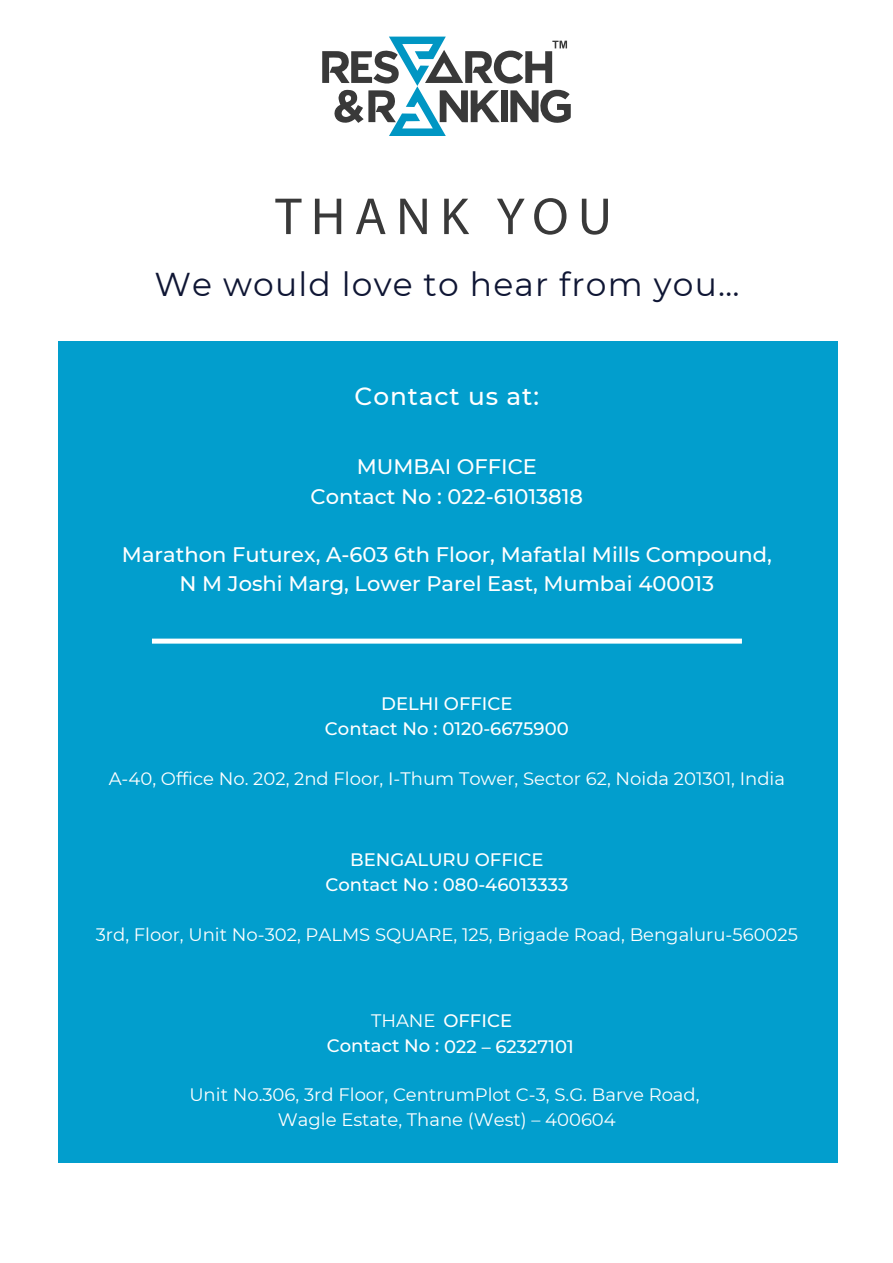
<style>
.page{position:relative;width:893px;height:1263px;background:#fff}
.page>*{position:absolute;margin:0;border:0;box-sizing:border-box;transform-origin:0 0}
.t1{font:52.5px "Myriad Pro";letter-spacing:.18em;color:#393939}
.t2{font:33px "Montserrat";letter-spacing:.035em;color:#0f1634}
.t3{font:500 24.75px "Montserrat";letter-spacing:.035em;color:#fff}
.t4{font:500 21px/29.2px "Montserrat";color:#fff;text-align:center}
.t5{font:18px/24.8px "Montserrat";color:#fff;text-align:center}
.t6{font:500 18px/24.8px "Montserrat";color:#fff;text-align:center}
.s1{font-weight:400}
</style>
<div class="page">
<div style="left:58px;top:341px;width:780px;height:821px;background:#029ecd"></div>
<svg style="left:152px;top:639px;width:590px;height:5px"></svg>
<svg style="left:322px;top:37px;width:249px;height:99px"></svg>
<div style="left:501px;top:90px;width:7px;height:32px;background:#393939"></div>
<h1 class="t1" style="left:275px;top:184px;width:338px">THANK YOU</h1>
<h2 class="t2" style="left:154px;top:261px;width:586px">We would love to hear from you…</h2>
<h3 class="t3" style="left:355px;top:378px;width:186px">Contact us at:</h3>
<p class="t4" style="left:311px;top:451px;width:274px">MUMBAI OFFICE<br>Contact No : 022-61013818</p>
<p class="t4" style="left:122px;top:539px;width:651px">Marathon Futurex, A-603 6th Floor, Mafatlal Mills Compound,<br>N M Joshi Marg, Lower Parel East, Mumbai 400013</p>
<p class="t6" style="left:325px;top:691px;width:245px">DELHI OFFICE<br>Contact No : 0120-6675900</p>
<p class="t5" style="left:109px;top:765px;width:678px">A-40, Office No. 202, 2nd Floor, I-Thum Tower, Sector 62, Noida 201301, India</p>
<p class="t6" style="left:325px;top:847px;width:245px">BENGALURU OFFICE<br>Contact No : 080-46013333</p>
<p class="t5" style="left:96px;top:921px;width:704px">3rd, Floor, Unit No-302, PALMS SQUARE, 125, Brigade Road, Bengaluru-560025</p>
<p class="t6" style="left:327px;top:1007px;width:248px;line-height:26px;text-align:left;text-indent:44px"><span class="s1">THANE</span> OFFICE<br>Contact No : 022 – 62327101</p>
<p class="t5" style="left:189px;top:1082px;width:512px">Unit No.306, 3rd Floor, CentrumPlot C-3, S.G. Barve Road,<br>Wagle Estate, Thane (West) – 400604</p>
</div>
